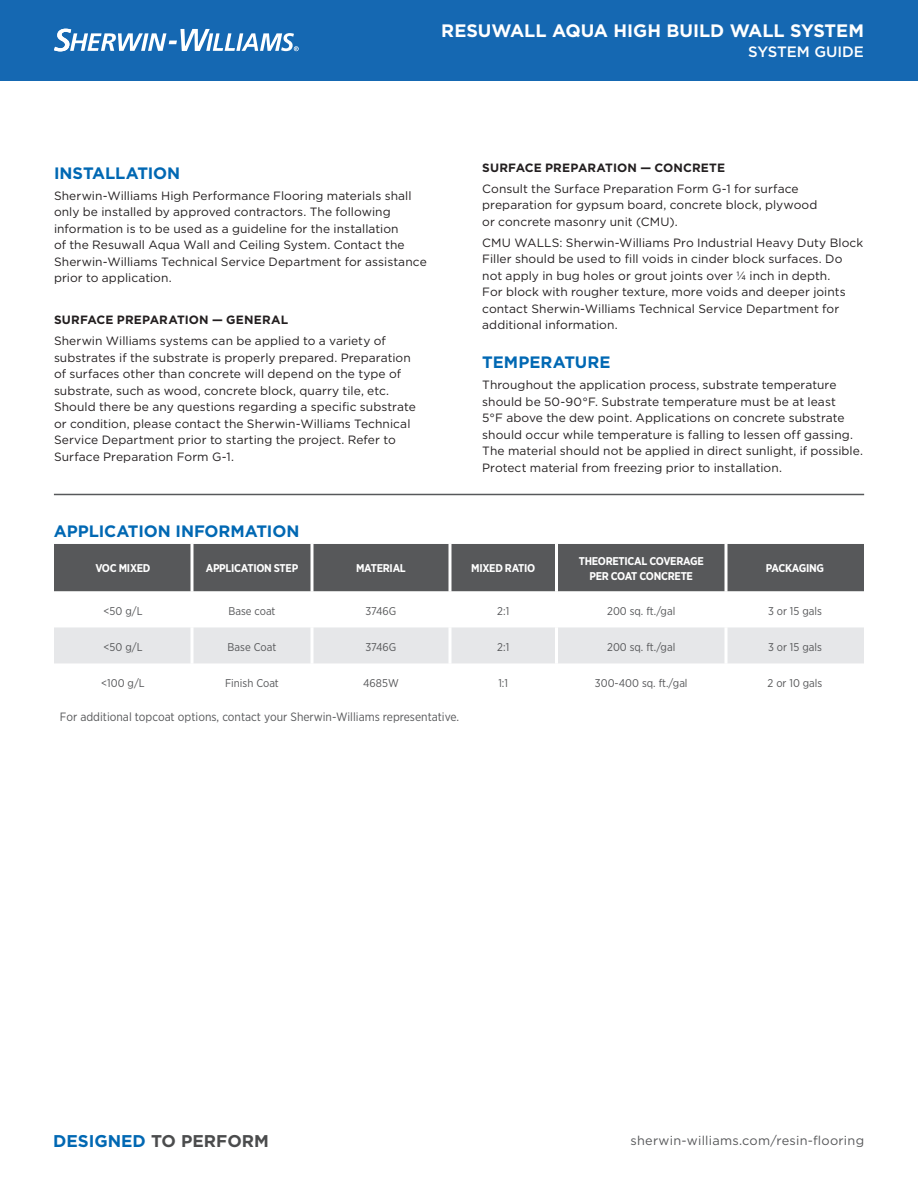
<style>
.page{position:relative;width:918px;height:1188px;background:#fff}
.page>*{position:absolute;margin:0;border:0;box-sizing:border-box;transform-origin:0 0}
.Backside_Product_Des{font:700 18px "Gotham";color:#fff}
.t1{font:700 16.95px "Gotham";color:#4b4c4d}
.Paragraph{font:700 16.5px "Gotham";letter-spacing:-.005em;color:#0168b3}
.Backside_Product_Des-2{font:500 15px "Gotham";color:#fff}
.t2{font:12.75px "Gotham";letter-spacing:.02em;color:#57585a}
.Paragraph-2{font:12px/16.5px "Gotham";letter-spacing:.005em;color:#231f20}
.Product_Description{font:12px "Gotham Narrow";color:#57585a}
.Paragraph-3{font:700 12px "Gotham";letter-spacing:.01em;color:#231f20}
.Product_Description-2{font:11.25px "Gotham Narrow";color:#57585a}
.Product_Description-3{font:700 11.25px/15px "Gotham Narrow";letter-spacing:-.025em;color:#fff;text-align:center}
.s1{color:#0168b3}
</style>
<div class="page">
<div style="left:54px;top:544px;width:810px;height:47px;background:#57585a"></div>
<svg style="left:54px;top:591px;width:810px;height:73px"></svg>
<div style="left:54px;top:627px;width:810px;height:36px;background:#e6e7e9"></div>
<svg style="left:448px;top:544px;width:4px;height:47px"></svg>
<hr style="left:555px;top:544px;width:3px;height:47px;background:#fff">
<hr style="left:448px;top:591px;width:4px;height:36px;background:#fff">
<hr style="left:555px;top:591px;width:3px;height:36px;background:#fff">
<hr style="left:448px;top:627px;width:4px;height:36px;background:#f8f9f9">
<hr style="left:555px;top:627px;width:3px;height:36px;background:#fff">
<hr style="left:448px;top:663px;width:4px;height:36px;background:#fff">
<hr style="left:555px;top:663px;width:3px;height:36px;background:#fff">
<svg style="left:724px;top:544px;width:4px;height:47px"></svg>
<hr style="left:724px;top:591px;width:4px;height:36px;background:#fff">
<hr style="left:724px;top:627px;width:4px;height:36px;background:#f8f9f9">
<hr style="left:724px;top:663px;width:4px;height:36px;background:#fff">
<svg style="left:310px;top:544px;width:4px;height:47px"></svg>
<hr style="left:310px;top:591px;width:4px;height:36px;background:#fff">
<hr style="left:310px;top:627px;width:4px;height:36px;background:#f8f9f9">
<hr style="left:310px;top:663px;width:4px;height:36px;background:#fff">
<svg style="left:190px;top:544px;width:4px;height:47px"></svg>
<hr style="left:190px;top:591px;width:4px;height:36px;background:#fff">
<hr style="left:190px;top:627px;width:4px;height:36px;background:#f8f9f9">
<hr style="left:190px;top:663px;width:4px;height:36px;background:#fff">
<div style="left:0;top:0;width:918px;height:80px;background:#1568b2"></div>
<hr style="left:54px;top:494px;width:810px;height:1px;background:#57585a">
<svg style="left:54px;top:29px;width:245px;height:22px"></svg>
<p class="Backside_Product_Des" style="left:441px;top:19px;width:424px">RESUWALL AQUA HIGH BUILD WALL SYSTEM</p>
<p class="Backside_Product_Des-2" style="left:748px;top:42px;width:117px">SYSTEM GUIDE</p>
<p class="Paragraph" style="left:54px;top:162px;width:128px">INSTALLATION</p>
<p class="Paragraph-2" style="left:54px;top:187px;width:374px">Sherwin-Williams High Performance Flooring materials shall only be installed by approved contractors. The following information is to be used as a guideline for the installation<br>of the Resuwall Aqua Wall and Ceiling System. Contact the Sherwin-Williams Technical Service Department for assistance prior to application.</p>
<p class="Paragraph-3" style="left:54px;top:312px;width:236px">SURFACE PREPARATION — GENERAL</p>
<p class="Paragraph-2" style="left:54px;top:333px;width:363px">Sherwin Williams systems can be applied to a variety of substrates if the substrate is properly prepared. Preparation of surfaces other than concrete will depend on the type of substrate, such as wood, concrete block, quarry tile, etc.<br>Should there be any questions regarding a specific substrate or condition, please contact the Sherwin-Williams Technical Service Department prior to starting the project. Refer to Surface Preparation Form G-1.</p>
<p class="Paragraph" style="left:54px;top:520px;width:247px">APPLICATION INFORMATION</p>
<p class="Paragraph-3" style="left:482px;top:159px;width:244px">SURFACE PREPARATION — CONCRETE</p>
<p class="Paragraph-2" style="left:482px;top:180px;width:337px">Consult the Surface Preparation Form G-1 for surface preparation for gypsum board, concrete block, plywood or concrete masonry unit (CMU).</p>
<p class="Paragraph-2" style="left:482px;top:234px;width:383px">CMU WALLS: Sherwin-Williams Pro Industrial Heavy Duty Block Filler should be used to fill voids in cinder block surfaces. Do not apply in bug holes or grout joints over ¼ inch in depth.<br>For block with rougher texture, more voids and deeper joints contact Sherwin-Williams Technical Service Department for additional information.</p>
<p class="Paragraph" style="left:482px;top:351px;width:130px">TEMPERATURE</p>
<p class="Paragraph-2" style="left:482px;top:376px;width:382px">Throughout the application process, substrate temperature should be 50-90°F. Substrate temperature must be at least<br>5°F above the dew point. Applications on concrete substrate should occur while temperature is falling to lessen off gassing.<br>The material should not be applied in direct sunlight, if possible.<br>Protect material from freezing prior to installation.</p>
<p class="Product_Description-3" style="left:95px;top:561px;width:57px">VOC MIXED</p>
<p class="Product_Description-3" style="left:206px;top:561px;width:94px">APPLICATION STEP</p>
<p class="Product_Description-3" style="left:356px;top:561px;width:51px">MATERIAL</p>
<p class="Product_Description-3" style="left:471px;top:561px;width:66px">MIXED RATIO</p>
<p class="Product_Description-3" style="left:579px;top:553px;width:127px">THEORETICAL COVERAGE<br>PER COAT CONCRETE</p>
<p class="Product_Description-3" style="left:766px;top:561px;width:60px">PACKAGING</p>
<p class="Product_Description-2" style="left:103px;top:604px;width:41px">&lt;50 g/L</p>
<p class="Product_Description-2" style="left:228px;top:604px;width:49px">Base coat</p>
<p class="Product_Description-2" style="left:366px;top:604px;width:32px">3746G</p>
<p class="Product_Description-2" style="left:497px;top:604px;width:13px">2:1</p>
<p class="Product_Description-2" style="left:607px;top:604px;width:70px">200 sq. ft./gal</p>
<p class="Product_Description-2" style="left:768px;top:604px;width:55px">3 or 15 gals</p>
<p class="Product_Description-2" style="left:103px;top:640px;width:41px">&lt;50 g/L</p>
<p class="Product_Description-2" style="left:228px;top:640px;width:50px">Base Coat</p>
<p class="Product_Description-2" style="left:366px;top:640px;width:32px">3746G</p>
<p class="Product_Description-2" style="left:497px;top:640px;width:13px">2:1</p>
<p class="Product_Description-2" style="left:607px;top:640px;width:70px">200 sq. ft./gal</p>
<p class="Product_Description-2" style="left:768px;top:640px;width:55px">3 or 15 gals</p>
<p class="Product_Description-2" style="left:101px;top:676px;width:45px">&lt;100 g/L</p>
<p class="Product_Description-2" style="left:225px;top:676px;width:55px">Finish Coat</p>
<p class="Product_Description-2" style="left:363px;top:676px;width:37px">4685W</p>
<p class="Product_Description-2" style="left:498px;top:676px;width:11px">1:1</p>
<p class="Product_Description-2" style="left:595px;top:676px;width:94px">300-400 sq. ft./gal</p>
<p class="Product_Description-2" style="left:768px;top:676px;width:56px">2 or 10 gals</p>
<p class="Product_Description" style="left:60px;top:709px;width:401px">For additional topcoat options, contact your Sherwin-Williams representative.</p>
<p class="t1" style="left:53px;top:1129px;width:217px"><span class="s1">DESIGNED</span> TO PERFORM</p>
<p class="t2" style="left:631px;top:1132px;width:235px">sherwin-williams.com/resin-flooring</p>
</div>
